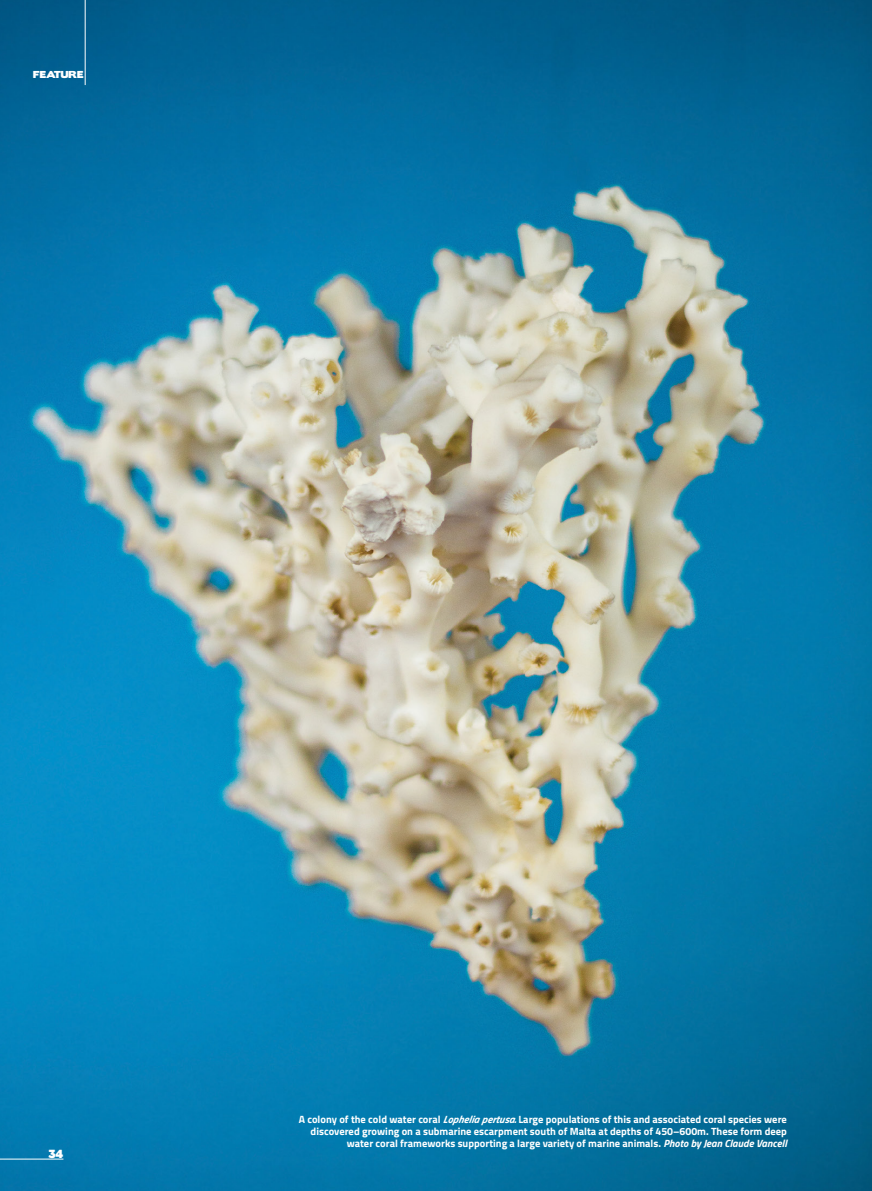
<style>
.page{position:relative;width:872px;height:1191px;background:#fff}
.page>*{position:absolute;margin:0;border:0;box-sizing:border-box;transform-origin:0 0}
.t1{font:700 10.5px/12px "Titillium";color:#fff;text-align:right}
.t2{font:10.5px "Boris Black Bloxx";color:#fff}
.t3{font:9px "Boris Black Bloxx";color:#fff}
.s1{font-style:italic}
</style>
<div class="page">
<img style="left:0;top:0;width:872px;height:1191px">
<hr style="left:85px;top:0;width:1px;height:85px;background:#fff">
<hr style="left:0;top:1158px;width:63px;height:1px;background:#fff">
<p class="t3" style="left:33px;top:68px;width:15px">FEATURE</p>
<p class="t2" style="left:48px;top:1145px;width:16px">34</p>
<p class="t1" style="left:299px;top:1112px;width:489px">A colony of the cold water coral <span class="s1">Lophelia pertusa.</span> Large populations of this and associated coral species were discovered growing on a submarine escarpment south of Malta at depths of 450–600m. These form deep water coral frameworks supporting a large variety of marine animals. <span class="s1">Photo by Jean Claude Vancell</span></p>
</div>
